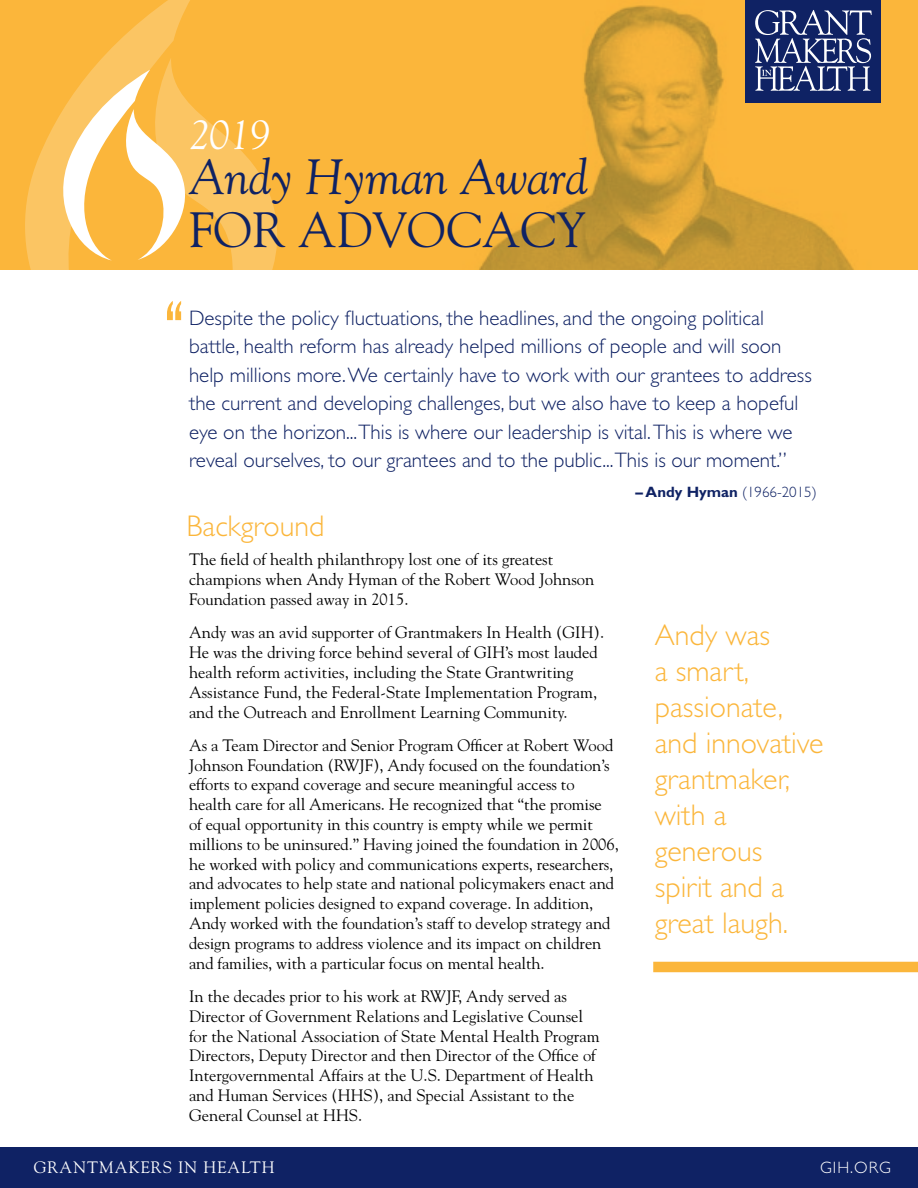
<style>
.page{position:relative;width:918px;height:1188px;background:#fff}
.page>*{position:absolute;margin:0;border:0;box-sizing:border-box;transform-origin:0 0}
.t1{font:italic 49.35px "Goudy Std";color:#0f2264}
.t2{font:49.35px "Goudy Std";color:#0f2264}
.t3{font:italic 41.1px "Goudy Std";color:#fff}
.t4{font:300 30px/36px "Gill Sans Std";color:#fbb63b}
.t5{font:300 21px/28.5px "Gill Sans Std";color:#0f2264}
.t6{font:16.5px/19.8px "Goudy Std";color:#000}
.t7{font:16.5px "Goudy Std";letter-spacing:.06em;color:#fff}
.t8{font:300 16.5px "Gill Sans Std";letter-spacing:.06em;color:#fff}
.t9{font:300 15px "Gill Sans Std";color:#0f2264}
.s1{font-weight:700}
</style>
<div class="page">
<div style="left:0;top:0;width:918px;height:270px;background:#fbb63b"></div>
<img style="left:479px;top:0;width:402px;height:270px">
<svg style="left:25px;top:0;width:165px;height:270px"></svg>
<div style="left:746px;top:0;width:135px;height:102px;background:#0f2264"></div>
<svg style="left:755px;top:10px;width:117px;height:81px"></svg>
<div style="left:0;top:1148px;width:918px;height:40px;background:#0f2264"></div>
<div style="left:653px;top:962px;width:265px;height:10px;background:#fbb63b"></div>
<svg style="left:51px;top:58px;width:226px;height:263px"></svg>
<h2 class="t3" style="left:189px;top:110px;width:84px">2019</h2>
<h1 class="t1" style="left:189px;top:147px;width:400px">Andy Hyman Award</h1>
<h1 class="t2" style="left:189px;top:200px;width:399px">FOR ADVOCACY</h1>
<p class="t5" style="left:189px;top:304px;width:624px">Despite the policy fluctuations, the headlines, and the ongoing political battle, health reform has already helped millions of people and will soon help millions more. We certainly have to work with our grantees to address the current and developing challenges, but we also have to keep a hopeful eye on the horizon...This is where our leadership is vital. This is where we reveal ourselves, to our grantees and to the public...This is our moment.”</p>
<p class="t9" style="left:635px;top:484px;width:183px"><span class="s1">– Andy Hyman</span> (1966-2015)</p>
<h3 class="t4" style="left:187px;top:508px;width:139px">Background</h3>
<p class="t6" style="left:189px;top:550px;width:407px">The field of health philanthropy lost one of its greatest champions when Andy Hyman of the Robert Wood Johnson<br>Foundation passed away in 2015.</p>
<p class="t6" style="left:189px;top:622px;width:417px">Andy was an avid supporter of Grantmakers In Health (GIH).<br>He was the driving force behind several of GIH’s most lauded health reform activities, including the State Grantwriting Assistance Fund, the Federal-State Implementation Program, and the Outreach and Enrollment Learning Community.</p>
<p class="t6" style="left:189px;top:735px;width:431px">As a Team Director and Senior Program Officer at Robert Wood Johnson Foundation (RWJF), Andy focused on the foundation’s efforts to expand coverage and secure meaningful access to health care for all Americans. He recognized that “the promise<br>of equal opportunity in this country is empty while we permit millions to be uninsured.” Having joined the foundation in 2006, he worked with policy and communications experts, researchers, and advocates to help state and national policymakers enact and implement policies designed to expand coverage. In addition, Andy worked with the foundation’s staff to develop strategy and design programs to address violence and its impact on children and families, with a particular focus on mental health.</p>
<p class="t6" style="left:189px;top:986px;width:412px">In the decades prior to his work at RWJF, Andy served as Director of Government Relations and Legislative Counsel for the National Association of State Mental Health Program Directors, Deputy Director and then Director of the Office of Intergovernmental Affairs at the U.S. Department of Health and Human Services (HHS), and Special Assistant to the General Counsel at HHS.</p>
<h3 class="t4" style="left:655px;top:618px;width:170px">Andy was<br>a smart, passionate, and innovative grantmaker, with a generous spirit and a great laugh.</h3>
<p class="t7" style="left:34px;top:1158px;width:242px">GRANTMAKERS IN HEALTH</p>
<p class="t8" style="left:820px;top:1159px;width:72px">GIH.ORG</p>
</div>
